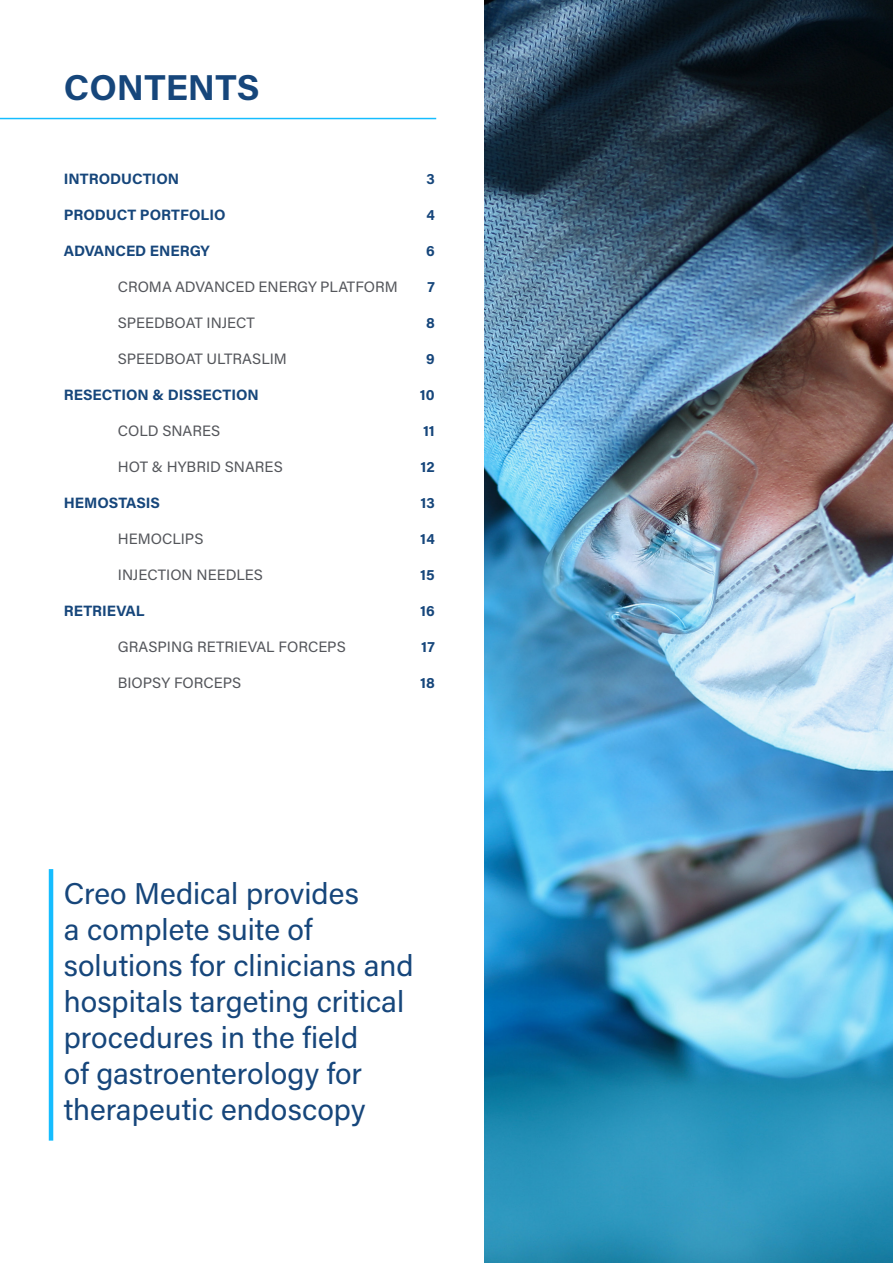
<style>
.page{position:relative;width:893px;height:1263px;background:#fff}
.page>*{position:absolute;margin:0;border:0;box-sizing:border-box;transform-origin:0 0}
.t1{font:700 36px "Acumin Pro";color:#16467b}
.t2{font:30px/36px "Acumin Pro";color:#16467b}
.t3{font:15px "Acumin Pro";color:#54565b}
.t4{font:700 15px "Acumin Pro";color:#16467b}
</style>
<div class="page">
<img style="left:485px;top:0;width:408px;height:1263px">
<hr style="left:0;top:118px;width:436px;height:1px;background:#15bdff">
<hr style="left:49px;top:869px;width:4px;height:271px;background:#15bdff">
<p class="t1" style="left:64px;top:62px;width:198px">CONTENTS</p>
<p class="t4" style="left:64px;top:168px;width:117px">INTRODUCTION</p>
<p class="t4" style="left:64px;top:204px;width:163px">PRODUCT PORTFOLIO</p>
<p class="t4" style="left:64px;top:240px;width:148px">ADVANCED ENERGY</p>
<p class="t3" style="left:118px;top:276px;width:282px">CROMA ADVANCED ENERGY PLATFORM</p>
<p class="t3" style="left:118px;top:312px;width:139px">SPEEDBOAT INJECT</p>
<p class="t3" style="left:118px;top:348px;width:171px">SPEEDBOAT ULTRASLIM</p>
<p class="t4" style="left:64px;top:384px;width:197px">RESECTION &amp; DISSECTION</p>
<p class="t3" style="left:118px;top:420px;width:104px">COLD SNARES</p>
<p class="t3" style="left:118px;top:456px;width:166px">HOT &amp; HYBRID SNARES</p>
<p class="t4" style="left:64px;top:492px;width:98px">HEMOSTASIS</p>
<p class="t3" style="left:118px;top:528px;width:87px">HEMOCLIPS</p>
<p class="t3" style="left:118px;top:564px;width:147px">INJECTION NEEDLES</p>
<p class="t4" style="left:64px;top:600px;width:82px">RETRIEVAL</p>
<p class="t3" style="left:118px;top:636px;width:230px">GRASPING RETRIEVAL FORCEPS</p>
<p class="t3" style="left:118px;top:672px;width:125px">BIOPSY FORCEPS</p>
<p class="t4" style="left:426px;top:168px;width:10px">3</p>
<p class="t4" style="left:426px;top:204px;width:10px">4</p>
<p class="t4" style="left:426px;top:240px;width:10px">6</p>
<p class="t4" style="left:427px;top:276px;width:9px">7</p>
<p class="t4" style="left:426px;top:312px;width:10px">8</p>
<p class="t4" style="left:426px;top:348px;width:10px">9</p>
<p class="t4" style="left:420px;top:384px;width:16px">10</p>
<p class="t4" style="left:423px;top:420px;width:13px">11</p>
<p class="t4" style="left:420px;top:456px;width:16px">12</p>
<p class="t4" style="left:420px;top:492px;width:16px">13</p>
<p class="t4" style="left:420px;top:528px;width:16px">14</p>
<p class="t4" style="left:420px;top:564px;width:16px">15</p>
<p class="t4" style="left:420px;top:600px;width:16px">16</p>
<p class="t4" style="left:421px;top:636px;width:15px">17</p>
<p class="t4" style="left:420px;top:672px;width:16px">18</p>
<p class="t2" style="left:64px;top:874px;width:351px">Creo Medical provides<br>a complete suite of solutions for clinicians and hospitals targeting critical procedures in the field<br>of gastroenterology for therapeutic endoscopy</p>
</div>
